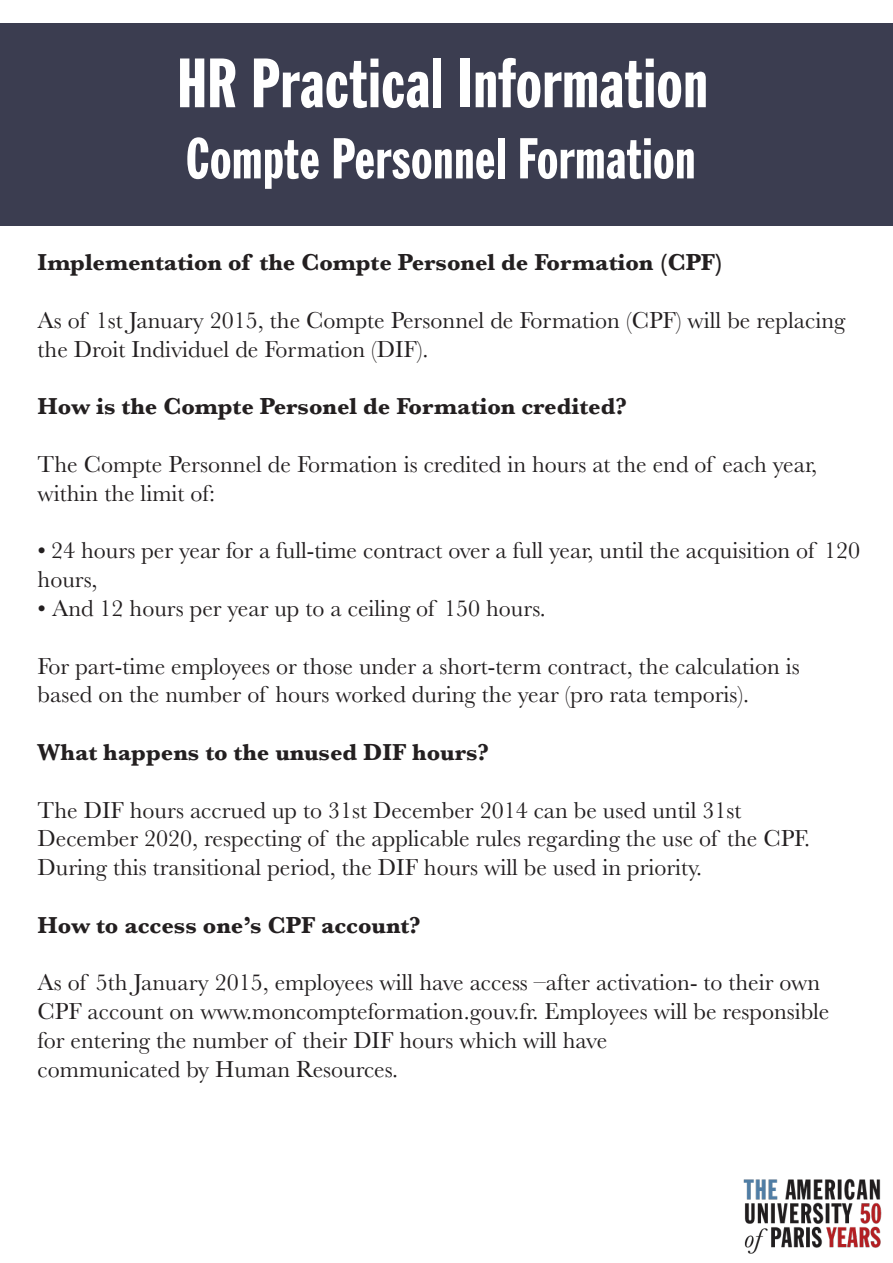
<style>
.page{position:relative;width:893px;height:1263px;background:#fff}
.page>*{position:absolute;margin:0;border:0;box-sizing:border-box;transform-origin:0 0}
.t1{font:extra-condensed 69px "Franklin Gothic BT";color:#fff}
.t2{font:extra-condensed 57px "Franklin Gothic BT";color:#fff}
.t3{font:24px/28.8px "Baskerville";color:#231f20}
.t4{font:700 24px "Baskerville";color:#231f20}
</style>
<div class="page">
<div style="left:0;top:24px;width:893px;height:202px;background:#3b3d50"></div>
<img style="left:743px;top:1178px;width:139px;height:76px">
<h1 class="t1" style="left:177px;top:43px;width:533px">HR Practical Information</h1>
<h2 class="t2" style="left:186px;top:125px;width:512px">Compte Personnel Formation</h2>
<p class="t4" style="left:38px;top:246px;width:687px">Implementation of the Compte Personel de Formation (CPF)</p>
<p class="t3" style="left:38px;top:306px;width:809px">As of 1st January 2015, the Compte Personnel de Formation (CPF) will be replacing the Droit Individuel de Formation (DIF).</p>
<p class="t4" style="left:38px;top:390px;width:591px">How is the Compte Personel de Formation credited?</p>
<p class="t3" style="left:38px;top:450px;width:781px">The Compte Personnel de Formation is credited in hours at the end of each year, within the limit of:</p>
<p class="t3" style="left:38px;top:537px;width:824px">• 24 hours per year for a full-time contract over a full year, until the acquisition of 120 hours,</p>
<p class="t3" style="left:38px;top:594px;width:510px">• And 12 hours per year up to a ceiling of 150 hours.</p>
<p class="t3" style="left:38px;top:652px;width:764px">For part-time employees or those under a short-term contract, the calculation is based on the number of hours worked during the year (pro rata temporis).</p>
<p class="t4" style="left:38px;top:735px;width:453px">What happens to the unused DIF hours?</p>
<p class="t3" style="left:38px;top:796px;width:774px">The DIF hours accrued up to 31st December 2014 can be used until 31st<br>December 2020, respecting of the applicable rules regarding the use of the CPF.<br>During this transitional period, the DIF hours will be used in priority.</p>
<p class="t4" style="left:38px;top:908px;width:385px">How to access one’s CPF account?</p>
<p class="t3" style="left:38px;top:969px;width:793px">As of 5th January 2015, employees will have access –after activation- to their own CPF account on www.moncompteformation.gouv.fr. Employees will be responsible for entering the number of their DIF hours which will have<br>communicated by Human Resources.</p>
</div>
